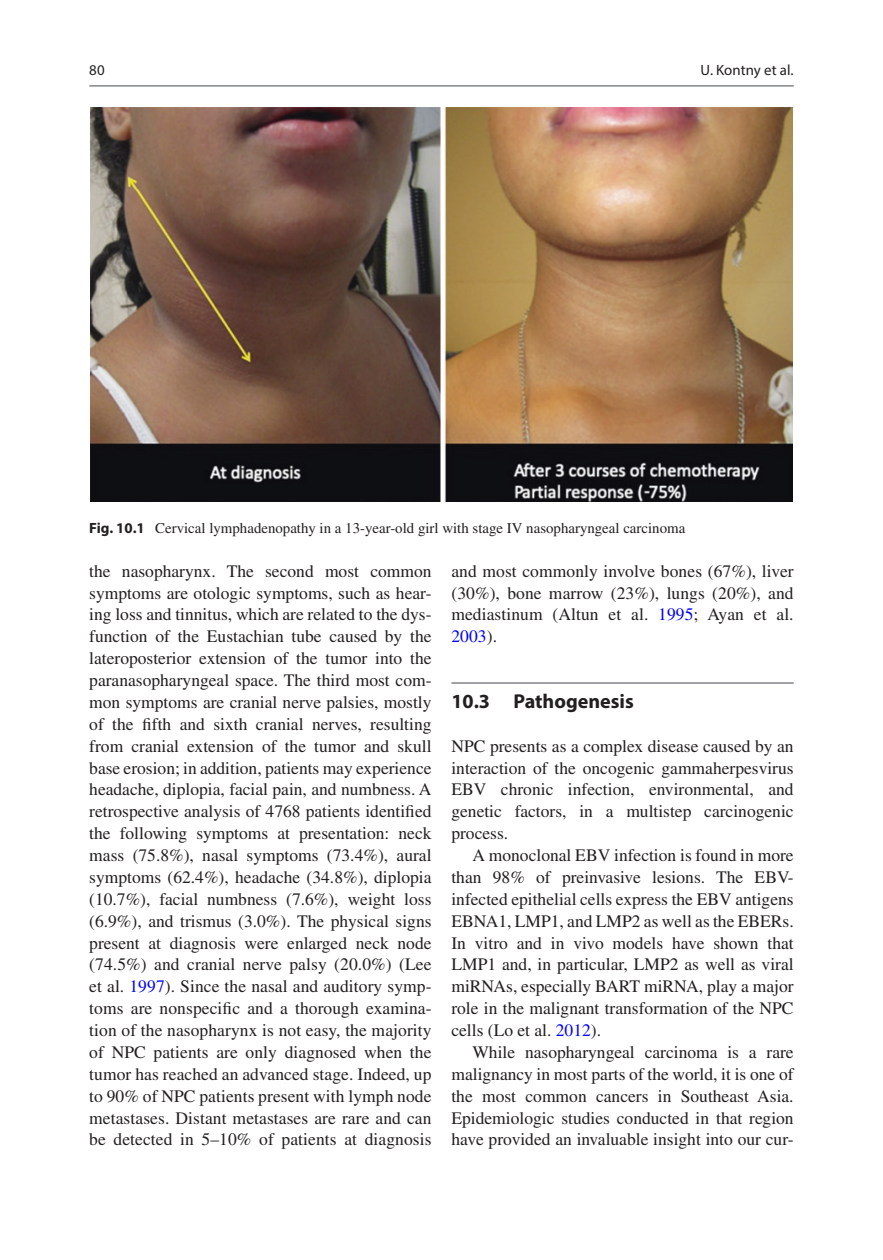
<style>
.page{position:relative;width:883px;height:1260px;background:#fff}
.page>*{position:absolute;margin:0;border:0;box-sizing:border-box;transform-origin:0 0}
.t1{font:700 20.12px "Myriad Pro";color:#231f20}
.t2{font:17.5px/21.9px "Times LT Std";color:#231f20;text-align:justify}
.t3{font:14.88px "Times LT Std";color:#231f20}
.t4{font:14.88px "Myriad Pro Regular 2";letter-spacing:.005em;color:#231f20}
.t5{font:14.88px "Myriad Pro";color:#231f20}
.s1{font-family:"Myriad Pro";font-weight:700}
.s2{color:#00f}
</style>
<div class="page">
<hr style="left:451px;top:682px;width:343px;height:2px;background:#939598">
<img style="left:90px;top:107px;width:703px;height:395px">
<hr style="left:89px;top:85px;width:705px;height:2px;background:#939598">
<p class="t5" style="left:89px;top:61px;width:17px">80</p>
<p class="t4" style="left:701px;top:61px;width:95px">U. Kontny et al.</p>
<p class="t3" style="left:89px;top:520px;width:598px"><span class="s1">Fig. 10.1</span> Cervical lymphadenopathy in a 13-year-old girl with stage IV nasopharyngeal carcinoma</p>
<p class="t2" style="left:89px;top:560px;width:344px">the nasopharynx. The second most common symptoms are otologic symptoms, such as hear&shy;ing loss and tinnitus, which are related to the dys&shy;function of the Eustachian tube caused by the lateroposterior extension of the tumor into the paranasopharyngeal space. The third most com&shy;mon symptoms are cranial nerve palsies, mostly of the fifth and sixth cranial nerves, resulting from cranial extension of the tumor and skull base erosion; in addition, patients may experience headache, diplopia, facial pain, and numbness. A retrospective analysis of 4768 patients identified the following symptoms at presentation: neck mass (75.8%), nasal symptoms (73.4%), aural symptoms (62.4%), headache (34.8%), diplopia (10.7%), facial numbness (7.6%), weight loss (6.9%), and trismus (3.0%). The physical signs present at diagnosis were enlarged neck node (74.5%) and cranial nerve palsy (20.0%) (Lee et al. <span class="s2">1997</span>). Since the nasal and auditory symp&shy;toms are nonspecific and a thorough examina&shy;tion of the nasopharynx is not easy, the majority of NPC patients are only diagnosed when the tumor has reached an advanced stage. Indeed, up to 90% of NPC patients present with lymph node metastases. Distant metastases are rare and can be detected in 5–10% of patients at diagnosis</p>
<p class="t2" style="left:451px;top:560px;width:344px">and most commonly involve bones (67%), liver (30%), bone marrow (23%), lungs (20%), and mediastinum (Altun et al. <span class="s2">1995</span>; Ayan et al.<br><span class="s2">2003</span>).</p>
<p class="t1" style="left:451px;top:688px;width:184px">10.3 Pathogenesis</p>
<p class="t2" style="left:451px;top:735px;width:344px">NPC presents as a complex disease caused by an interaction of the oncogenic gammaherpesvirus EBV chronic infection, environmental, and genetic factors, in a multistep carcinogenic process.</p>
<p class="t2" style="left:451px;top:844px;width:344px;text-indent:21px">A monoclonal EBV infection is found in more than 98% of preinvasive lesions. The EBV&shy;infected epithelial cells express the EBV antigens EBNA1, LMP1, and LMP2 as well as the EBERs.<br>In vitro and in vivo models have shown that LMP1 and, in particular, LMP2 as well as viral miRNAs, especially BART miRNA, play a major role in the malignant transformation of the NPC cells (Lo et al. <span class="s2">2012</span>).</p>
<p class="t2" style="left:451px;top:1041px;width:344px;text-indent:21px">While nasopharyngeal carcinoma is a rare malignancy in most parts of the world, it is one of the most common cancers in Southeast Asia.<br>Epidemiologic studies conducted in that region have provided an invaluable insight into our cur-</p>
</div>
